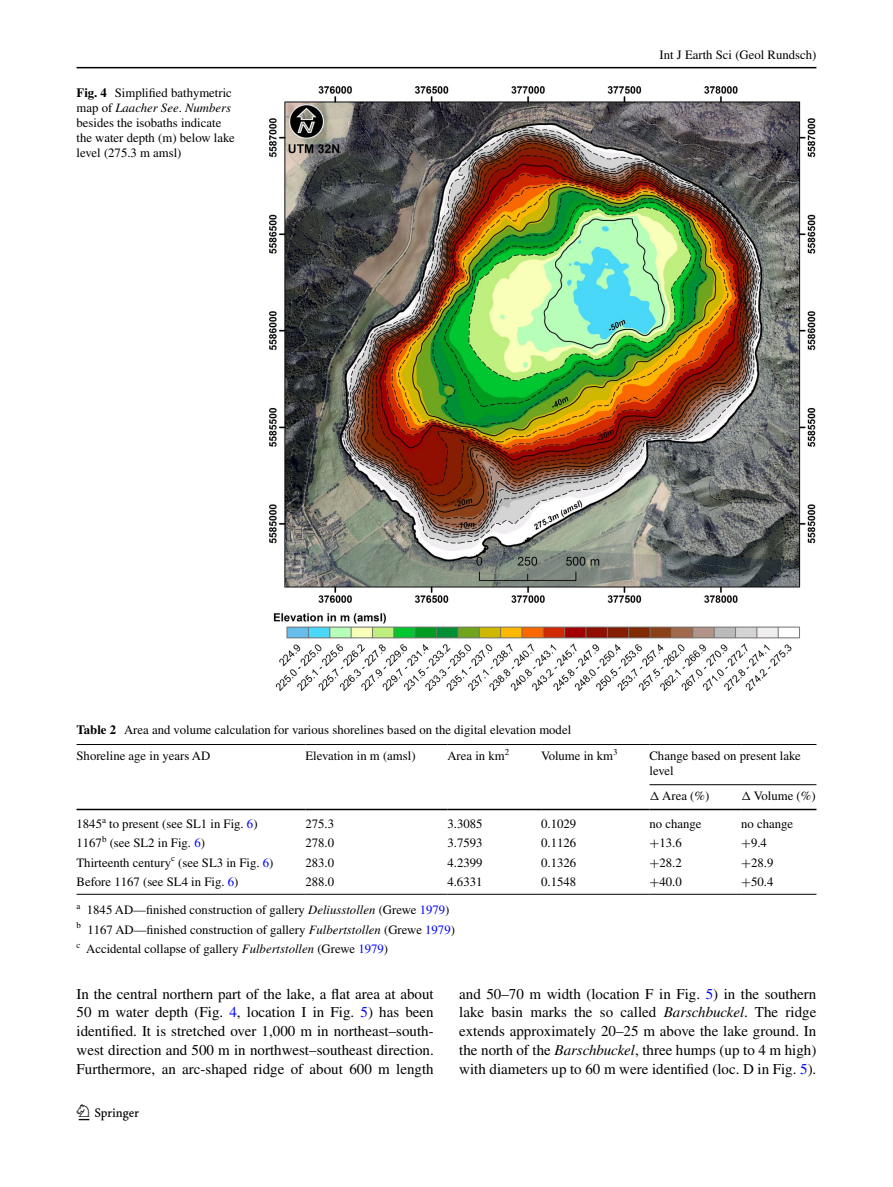
<style>
.page{position:relative;width:893px;height:1187px;background:#fff}
.page>*{position:absolute;margin:0;border:0;box-sizing:border-box;transform-origin:0 0}
.t1{font:22.5px "Springnew";color:#000}
.t2{font:15px/18.8px "Times";color:#000;text-align:justify}
.t3{font:12.75px/15px "Times";color:#000}
.s1{font-weight:700}
.s2{font-style:italic}
.s3{font-family:"MTGU"}
.s4{color:#00f}
.s5{font-family:"MTSY"}
</style>
<div class="page">
<hr style="left:77px;top:67px;width:739px;height:1px;background:#000">
<img style="left:270px;top:87px;width:546px;height:603px">
<hr style="left:77px;top:744px;width:228px;height:1px;background:#000">
<hr style="left:77px;top:808px;width:228px;height:2px;background:#000">
<hr style="left:305px;top:744px;width:142px;height:1px;background:#000">
<hr style="left:305px;top:808px;width:142px;height:2px;background:#000">
<hr style="left:447px;top:744px;width:94px;height:1px;background:#000">
<hr style="left:447px;top:808px;width:94px;height:2px;background:#000">
<hr style="left:541px;top:744px;width:108px;height:1px;background:#000">
<hr style="left:541px;top:808px;width:108px;height:2px;background:#000">
<hr style="left:649px;top:744px;width:92px;height:1px;background:#000">
<hr style="left:741px;top:744px;width:75px;height:1px;background:#000">
<hr style="left:649px;top:808px;width:92px;height:2px;background:#000">
<hr style="left:741px;top:808px;width:75px;height:2px;background:#000">
<hr style="left:77px;top:893px;width:228px;height:1px;background:#000">
<hr style="left:305px;top:893px;width:142px;height:1px;background:#000">
<hr style="left:447px;top:893px;width:94px;height:1px;background:#000">
<hr style="left:541px;top:893px;width:108px;height:1px;background:#000">
<hr style="left:649px;top:893px;width:92px;height:1px;background:#000">
<hr style="left:741px;top:893px;width:75px;height:1px;background:#000">
<hr style="left:649px;top:784px;width:167px;height:1px;background:#000">
<p class="t3" style="left:77px;top:85px;width:160px"><span class="s1">Fig. 4</span> Simplified bathymetric map of <span class="s2">Laacher See</span>. <span class="s2">Numbers </span>besides the isobaths indicate the water depth (m) below lake level (275.3 m amsl)</p>
<p class="t3" style="left:660px;top:48px;width:158px">Int J Earth Sci (Geol Rundsch)</p>
<p class="t3" style="left:77px;top:722px;width:496px"><span class="s1">Table 2</span> Area and volume calculation for various shorelines based on the digital elevation model</p>
<p class="t3" style="left:77px;top:748px;width:135px">Shoreline age in years AD</p>
<p class="t3" style="left:305px;top:748px;width:112px">Elevation in m (amsl)</p>
<p class="t3" style="left:447px;top:748px;width:63px">Area in km<sup>2</sup></p>
<p class="t3" style="left:541px;top:748px;width:78px">Volume in km<sup>3</sup></p>
<p class="t3" style="left:649px;top:748px;width:153px">Change based on present lake level</p>
<p class="t3" style="left:649px;top:787px;width:61px"><span class="s3">Δ</span> Area (%)</p>
<p class="t3" style="left:741px;top:787px;width:76px"><span class="s3">Δ</span> Volume (%)</p>
<p class="t3" style="left:77px;top:816px;width:183px">1845<sup>a</sup> to present (see SL1 in Fig. <span class="s4">6</span>)</p>
<p class="t3" style="left:305px;top:816px;width:30px">275.3</p>
<p class="t3" style="left:447px;top:816px;width:37px">3.3085</p>
<p class="t3" style="left:541px;top:816px;width:37px">0.1029</p>
<p class="t3" style="left:649px;top:816px;width:54px">no change</p>
<p class="t3" style="left:741px;top:816px;width:54px">no change</p>
<p class="t3" style="left:77px;top:835px;width:130px">1167<sup>b</sup> (see SL2 in Fig. <span class="s4">6</span>)</p>
<p class="t3" style="left:305px;top:835px;width:30px">278.0</p>
<p class="t3" style="left:447px;top:835px;width:37px">3.7593</p>
<p class="t3" style="left:541px;top:835px;width:37px">0.1126</p>
<p class="t3" style="left:649px;top:835px;width:34px"><span class="s5">+</span>13.6</p>
<p class="t3" style="left:741px;top:835px;width:27px"><span class="s5">+</span>9.4</p>
<p class="t3" style="left:77px;top:854px;width:198px">Thirteenth century<sup>c</sup> (see SL3 in Fig. <span class="s4">6</span>)</p>
<p class="t3" style="left:305px;top:854px;width:30px">283.0</p>
<p class="t3" style="left:447px;top:854px;width:37px">4.2399</p>
<p class="t3" style="left:541px;top:854px;width:37px">0.1326</p>
<p class="t3" style="left:649px;top:854px;width:34px"><span class="s5">+</span>28.2</p>
<p class="t3" style="left:741px;top:854px;width:34px"><span class="s5">+</span>28.9</p>
<p class="t3" style="left:77px;top:873px;width:163px">Before 1167 (see SL4 in Fig. <span class="s4">6</span>)</p>
<p class="t3" style="left:305px;top:873px;width:30px">288.0</p>
<p class="t3" style="left:447px;top:873px;width:37px">4.6331</p>
<p class="t3" style="left:541px;top:873px;width:37px">0.1548</p>
<p class="t3" style="left:649px;top:873px;width:34px"><span class="s5">+</span>40.0</p>
<p class="t3" style="left:741px;top:873px;width:34px"><span class="s5">+</span>50.4</p>
<p class="t3" style="left:77px;top:900px;width:380px;line-height:19.2px"><sup>a</sup> 1845 AD—finished construction of gallery <span class="s2">Deliusstollen</span> (Grewe <span class="s4">1979</span>) <sup>b</sup> 1167 AD—finished construction of gallery <span class="s2">Fulbertstollen</span> (Grewe <span class="s4">1979</span>) <sup>c</sup> Accidental collapse of gallery <span class="s2">Fulbertstollen</span> (Grewe <span class="s4">1979</span>)</p>
<p class="t2" style="left:77px;top:984px;width:359px">In the central northern part of the lake, a flat area at about 50 m water depth (Fig. <span class="s4">4</span>, location I in Fig. <span class="s4">5</span>) has been identified. It is stretched over 1,000 m in northeast–south&shy;west direction and 500 m in northwest–southeast direction.<br>Furthermore, an arc-shaped ridge of about 600 m length</p>
<p class="t2" style="left:459px;top:984px;width:359px">and 50–70 m width (location F in Fig. <span class="s4">5</span>) in the southern lake basin marks the so called <span class="s2">Barschbuckel</span>. The ridge extends approximately 20–25 m above the lake ground. In the north of the <span class="s2">Barschbuckel</span>, three humps (up to 4 m high) with diameters up to 60 m were identified (loc. D in Fig. <span class="s4">5</span>).</p>
<h1 class="t1" style="left:79px;top:1104px;width:62px">1 3</h1>
</div>
